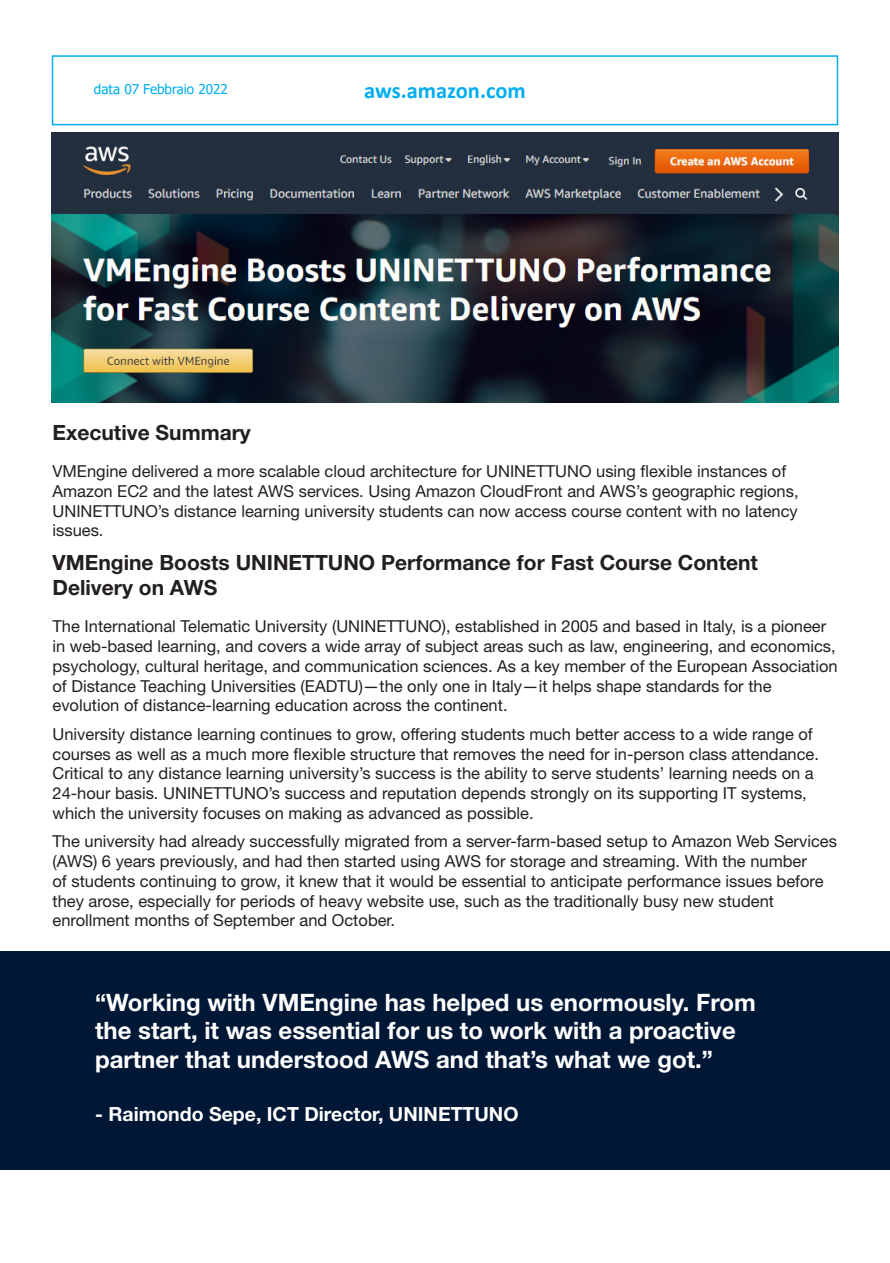
<style>
.page{position:relative;width:890px;height:1263px;background:#fff}
.page>*{position:absolute;margin:0;border:0;box-sizing:border-box;transform-origin:0 0}
.Paragraph_Style_2{font:700 24px/28.8px "Helvetica Neue LT Std";color:#fff}
.t1{font:700 22.5px "Calibri";color:#00aeef}
.Paragraph_Style_1{font:700 21px/25.2px "Helvetica Neue LT Std";color:#231f20}
.Paragraph_Style_2-2{font:700 19.5px "Helvetica Neue LT Std";color:#fff}
.t2{font:16.5px/19.8px "Helvetica Neue LT Std";color:#231f20}
.t3{font:13.5px "Tahoma";color:#00aeef}
</style>
<div class="page">
<div style="left:52px;top:55px;width:786px;height:70px;border:2px solid #00aeef"></div>
<div style="left:0;top:951px;width:890px;height:218px;background:#001735"></div>
<img style="left:51px;top:133px;width:787px;height:270px">
<p class="t3" style="left:94px;top:80px;width:135px">data 07 Febbraio 2022</p>
<p class="t1" style="left:364px;top:75px;width:163px">aws.amazon.com</p>
<p class="Paragraph_Style_1" style="left:53px;top:420px;width:200px">Executive Summary</p>
<p class="t2" style="left:53px;top:461px;width:748px">VMEngine delivered a more scalable cloud architecture for UNINETTUNO using flexible instances of Amazon EC2 and the latest AWS services. Using Amazon CloudFront and AWS’s geographic regions, UNINETTUNO’s distance learning university students can now access course content with no latency issues.</p>
<p class="Paragraph_Style_1" style="left:53px;top:550px;width:707px">VMEngine Boosts UNINETTUNO Performance for Fast Course Content<br>Delivery on AWS</p>
<p class="t2" style="left:53px;top:616px;width:787px">The International Telematic University (UNINETTUNO), established in 2005 and based in Italy, is a pioneer in web-based learning, and covers a wide array of subject areas such as law, engineering, and economics, psychology, cultural heritage, and communication sciences. As a key member of the European Association of Distance Teaching Universities (EADTU)—the only one in Italy—it helps shape standards for the evolution of distance-learning education across the continent.</p>
<p class="t2" style="left:53px;top:724px;width:768px">University distance learning continues to grow, offering students much better access to a wide range of courses as well as a much more flexible structure that removes the need for in-person class attendance.<br>Critical to any distance learning university’s success is the ability to serve students’ learning needs on a 24-hour basis. UNINETTUNO’s success and reputation depends strongly on its supporting IT systems, which the university focuses on making as advanced as possible.</p>
<p class="t2" style="left:53px;top:831px;width:786px">The university had already successfully migrated from a server-farm-based setup to Amazon Web Services (AWS) 6 years previously, and had then started using AWS for storage and streaming. With the number<br>of students continuing to grow, it knew that it would be essential to anticipate performance issues before they arose, especially for periods of heavy website use, such as the traditionally busy new student enrollment months of September and October.</p>
<p class="Paragraph_Style_2" style="left:95px;top:987px;width:662px">“Working with VMEngine has helped us enormously. From the start, it was essential for us to work with a proactive partner that understood AWS and that’s what we got.”</p>
<p class="Paragraph_Style_2-2" style="left:95px;top:1102px;width:425px">- Raimondo Sepe, ICT Director, UNINETTUNO</p>
</div>
